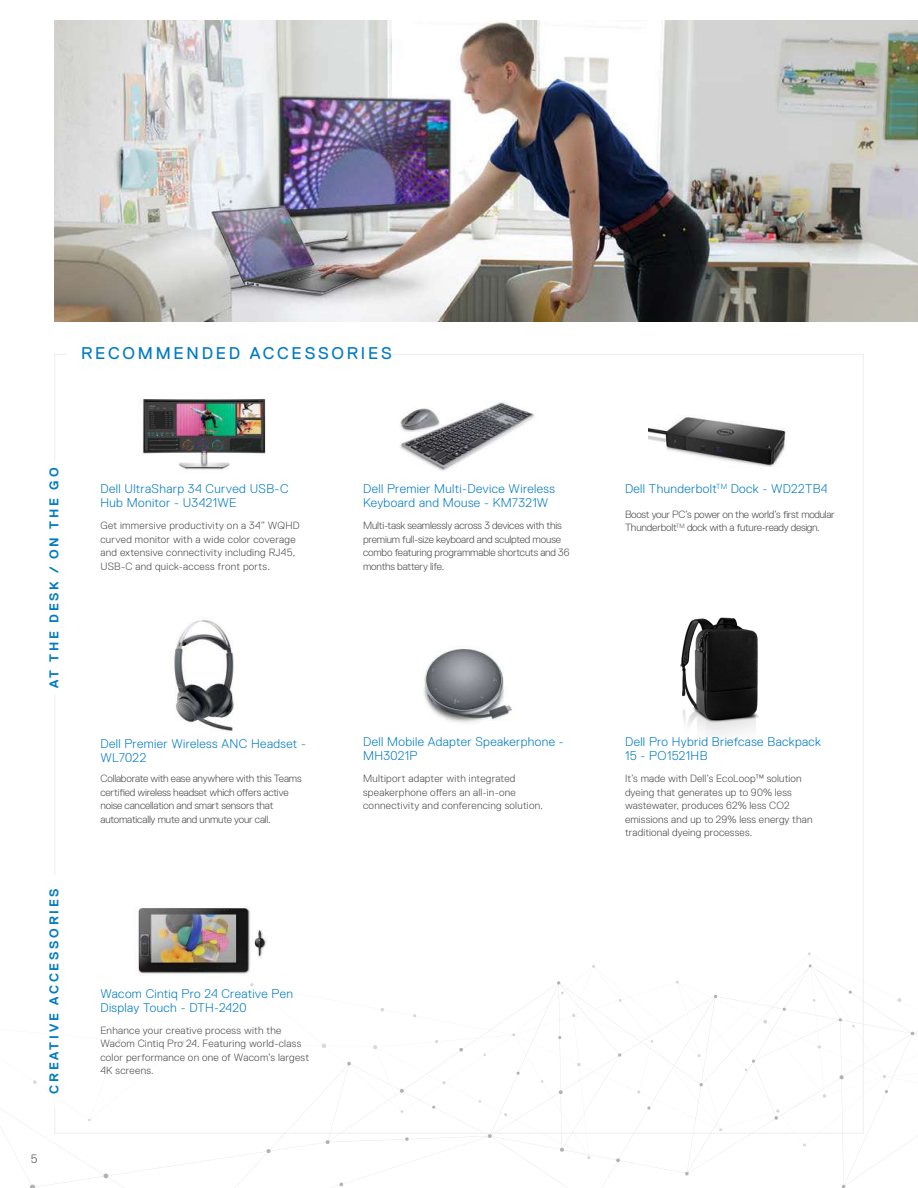
<style>
.page{position:relative;width:918px;height:1188px;background:#fff}
.page>*{position:absolute;margin:0;border:0;box-sizing:border-box;transform-origin:0 0}
.t1{font:16.95px "Dell Replica";letter-spacing:.16em;color:#007bc3}
.t2{font:700 12.75px "Dell Replica";letter-spacing:.21em;color:#007bc3}
.t3{font:300 12.6px/13.5px "Dell Replica";letter-spacing:.03em;color:#007bc3}
.t4{font:300 12px "Dell Replica";color:#4d4d4f}
.t5{font:300 10.5px/13.5px "Dell Replica";letter-spacing:.025em;color:#4d4d4f}
.t6{font:300 10.5px/13.5px "Dell Replica";letter-spacing:-.015em;color:#4d4d4f}
.t7{font:300 10.5px/13.5px "Dell Replica";letter-spacing:.005em;color:#4d4d4f}
.t8{font:300 10.5px/13.5px "Dell Replica";letter-spacing:-.03em;color:#4d4d4f}
</style>
<div class="page">
<svg style="left:0;top:952px;width:918px;height:236px"></svg>
<svg style="left:685px;top:1172px;width:4px;height:4px"></svg>
<svg style="left:839px;top:1075px;width:5px;height:4px"></svg>
<svg style="left:808px;top:964px;width:4px;height:3px"></svg>
<svg style="left:557px;top:981px;width:3px;height:4px"></svg>
<svg style="left:616px;top:1158px;width:4px;height:4px"></svg>
<svg style="left:559px;top:1090px;width:4px;height:4px"></svg>
<svg style="left:400px;top:1089px;width:4px;height:4px"></svg>
<svg style="left:266px;top:1149px;width:5px;height:4px"></svg>
<svg style="left:339px;top:1183px;width:4px;height:3px"></svg>
<svg style="left:103px;top:1173px;width:5px;height:5px"></svg>
<svg style="left:560px;top:1148px;width:4px;height:4px"></svg>
<svg style="left:618px;top:1053px;width:3px;height:4px"></svg>
<svg style="left:774px;top:1109px;width:6px;height:11px"></svg>
<svg style="left:326px;top:1140px;width:4px;height:4px"></svg>
<svg style="left:347px;top:1062px;width:4px;height:3px"></svg>
<svg style="left:459px;top:1048px;width:4px;height:4px"></svg>
<svg style="left:488px;top:1134px;width:4px;height:4px"></svg>
<svg style="left:405px;top:1137px;width:4px;height:4px"></svg>
<svg style="left:699px;top:1083px;width:4px;height:3px"></svg>
<svg style="left:647px;top:1106px;width:4px;height:4px"></svg>
<svg style="left:516px;top:1072px;width:4px;height:3px"></svg>
<svg style="left:30px;top:1185px;width:5px;height:3px"></svg>
<div style="left:49px;top:875px;width:9px;height:232px;background:#fff"></div>
<img style="left:140px;top:398px;width:126px;height:72px">
<img style="left:400px;top:402px;width:134px;height:69px">
<img style="left:648px;top:417px;width:138px;height:50px">
<img style="left:174px;top:620px;width:60px;height:111px">
<img style="left:680px;top:617px;width:79px;height:118px">
<img style="left:423px;top:648px;width:90px;height:75px">
<img style="left:129px;top:906px;width:144px;height:73px">
<img style="left:54px;top:20px;width:863px;height:302px">
<h1 class="t1" style="left:81px;top:344px;width:312px">RECOMMENDED ACCESSORIES</h1>
<p class="t2" style="left:47px;top:688px;width:222px;rotate:-90deg">AT THE DESK / ON THE GO</p>
<p class="t2" style="left:47px;top:1094px;width:207px;rotate:-90deg">CREATIVE ACCESSORIES</p>
<p class="t4" style="left:31px;top:1152px;width:8px">5</p>
<p class="t3" style="left:100px;top:482px;width:190px">Dell UltraSharp 34 Curved USB-C<br>Hub Monitor - U3421WE</p>
<p class="t3" style="left:363px;top:482px;width:193px">Dell Premier Multi-Device Wireless<br>Keyboard and Mouse - KM7321W</p>
<p class="t5" style="left:100px;top:519px;width:201px">Get immersive productivity on a 34” WQHD curved monitor with a wide color coverage and extensive connectivity including RJ45, USB-C and quick-access front ports.</p>
<p class="t6" style="left:363px;top:519px;width:208px">Multi-task seamlessly across 3 devices with this premium full-size keyboard and sculpted mouse combo featuring programmable shortcuts and 36 months battery life.</p>
<p class="t3" style="left:625px;top:482px;width:204px">Dell Thunderbolt<sup>TM</sup> Dock - WD22TB4</p>
<p class="t8" style="left:625px;top:507px;width:211px">Boost your PC’s power on the world’s first modular<br>Thunderbolt<sup>TM</sup> dock with a future-ready design.</p>
<p class="t3" style="left:100px;top:737px;width:207px">Dell Premier Wireless ANC Headset -<br>WL7022</p>
<p class="t3" style="left:363px;top:735px;width:202px">Dell Mobile Adapter Speakerphone -<br>MH3021P</p>
<p class="t3" style="left:625px;top:735px;width:198px">Dell Pro Hybrid Briefcase Backpack<br>15 - PO1521HB</p>
<p class="t6" style="left:100px;top:772px;width:203px">Collaborate with ease anywhere with this Teams certified wireless headset which offers active noise cancellation and smart sensors that automatically mute and unmute your call.</p>
<p class="t5" style="left:363px;top:772px;width:181px">Multiport adapter with integrated speakerphone offers an all-in-one connectivity and conferencing solution.</p>
<p class="t7" style="left:625px;top:772px;width:189px">It’s made with Dell’s EcoLoop™ solution dyeing that generates up to 90% less wastewater, produces 62% less CO2 emissions and up to 29% less energy than traditional dyeing processes.</p>
<p class="t3" style="left:100px;top:987px;width:194px">Wacom Cintiq Pro 24 Creative Pen<br>Display Touch - DTH-2420</p>
<p class="t5" style="left:100px;top:1024px;width:210px">Enhance your creative process with the Wacom Cintiq Pro 24. Featuring world-class color performance on one of Wacom’s largest 4K screens.</p>
</div>
